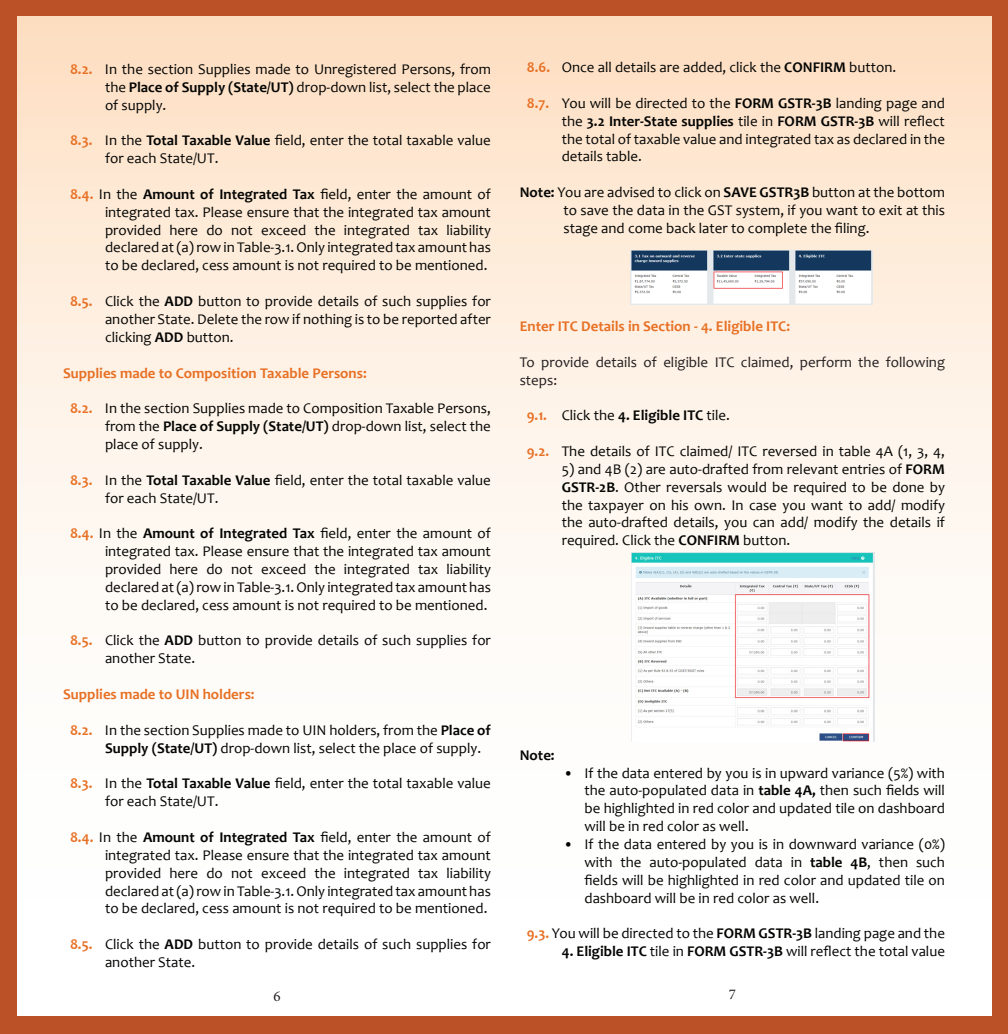
<style>
.page{position:relative;width:1008px;height:1034px;background:#fff}
.page>*{position:absolute;margin:0;border:0;box-sizing:border-box;transform-origin:0 0}
.t1{font:14.88px/17.8px "Candara";color:#040503;text-align:justify}
.t2{font:700 14.88px "Candara";color:#e77024}
.t3{font:14.88px/17.8px "Candara";color:#231f20}
.t4{font:700 14.88px "Candara";color:#040503}
.t5{font:14.88px "Minion Pro";color:#231f20}
.s1{font-weight:700;color:#e77024}
.s2{font-weight:700}
</style>
<div class="page">
<div style="left:0;top:0;width:1007px;height:1032px;background:linear-gradient(to bottom,#fde2c9,#feffff)"></div>
<div style="left:0;top:0;width:1008px;height:15px;background:#bb5227"></div>
<div style="left:0;top:1016px;width:1008px;height:17px;background:#bb5227"></div>
<div style="left:993px;top:0;width:15px;height:1033px;background:#bb5227"></div>
<div style="left:0;top:0;width:16px;height:1033px;background:#bb5227"></div>
<img style="left:630px;top:250px;width:243px;height:54px">
<img style="left:632px;top:552px;width:242px;height:189px">
<p class="t1" style="left:105px;top:60px;width:387px;text-indent:-35px"><span class="s1">8.2.</span> In the section Supplies made to Unregistered Persons, from the <span class="s2">Place of Supply (State/UT)</span> drop-down list, select the place of supply.</p>
<p class="t1" style="left:105px;top:131px;width:387px;text-indent:-35px"><span class="s1">8.3.</span> In the <span class="s2">Total Taxable Value</span> field, enter the total taxable value for each State/UT.</p>
<p class="t1" style="left:105px;top:185px;width:387px;text-indent:-35px"><span class="s1">8.4.</span> In the <span class="s2">Amount of Integrated Tax</span> field, enter the amount of integrated tax. Please ensure that the integrated tax amount provided here do not exceed the integrated tax liability declared at (a) row in Table-3.1. Only integrated tax amount has to be declared, cess amount is not required to be mentioned.</p>
<p class="t1" style="left:105px;top:292px;width:387px;text-indent:-35px"><span class="s1">8.5.</span> Click the <span class="s2">ADD</span> button to provide details of such supplies for another State. Delete the row if nothing is to be reported after clicking <span class="s2">ADD</span> button.</p>
<p class="t2" style="left:63px;top:363px;width:305px">Supplies made to Composition Taxable Persons:</p>
<p class="t1" style="left:105px;top:399px;width:387px;text-indent:-35px"><span class="s1">8.2.</span> In the section Supplies made to Composition Taxable Persons, from the <span class="s2">Place of Supply (State/UT)</span> drop-down list, select the place of supply.</p>
<p class="t1" style="left:105px;top:470px;width:387px;text-indent:-35px"><span class="s1">8.3.</span> In the <span class="s2">Total Taxable Value</span> field, enter the total taxable value for each State/UT.</p>
<p class="t1" style="left:105px;top:524px;width:387px;text-indent:-35px"><span class="s1">8.4.</span> In the <span class="s2">Amount of Integrated Tax</span> field, enter the amount of integrated tax. Please ensure that the integrated tax amount provided here do not exceed the integrated tax liability declared at (a) row in Table-3.1. Only integrated tax amount has to be declared, cess amount is not required to be mentioned.</p>
<p class="t1" style="left:105px;top:631px;width:387px;text-indent:-35px"><span class="s1">8.5.</span> Click the <span class="s2">ADD</span> button to provide details of such supplies for another State.</p>
<p class="t2" style="left:63px;top:684px;width:193px">Supplies made to UIN holders:</p>
<p class="t1" style="left:105px;top:720px;width:387px;text-indent:-35px"><span class="s1">8.2.</span> In the section Supplies made to UIN holders, from the <span class="s2">Place of<br>Supply (State/UT)</span> drop-down list, select the place of supply.</p>
<p class="t1" style="left:105px;top:774px;width:387px;text-indent:-35px"><span class="s1">8.3.</span> In the <span class="s2">Total Taxable Value</span> field, enter the total taxable value for each State/UT.</p>
<p class="t1" style="left:105px;top:827px;width:387px;text-indent:-35px"><span class="s1">8.4.</span> In the <span class="s2">Amount of Integrated Tax</span> field, enter the amount of integrated tax. Please ensure that the integrated tax amount provided here do not exceed the integrated tax liability declared at (a) row in Table-3.1. Only integrated tax amount has to be declared, cess amount is not required to be mentioned.</p>
<p class="t1" style="left:105px;top:935px;width:387px;text-indent:-35px"><span class="s1">8.5.</span> Click the <span class="s2">ADD</span> button to provide details of such supplies for another State.</p>
<p class="t1" style="left:527px;top:58px;width:371px"><span class="s1">8.6.</span> Once all details are added, click the <span class="s2">CONFIRM</span> button.</p>
<p class="t1" style="left:562px;top:94px;width:385px;text-indent:-35px"><span class="s1">8.7.</span> You will be directed to the <span class="s2">FORM GSTR-3B</span> landing page and the <span class="s2">3.2 Inter-State supplies</span> tile in <span class="s2">FORM GSTR-3B</span> will reflect the total of taxable value and integrated tax as declared in the details table.</p>
<p class="t1" style="left:564px;top:183px;width:383px;text-indent:-44px"><span class="s2">Note:</span> You are advised to click on <span class="s2">SAVE GSTR3B</span> button at the bottom to save the data in the GST system, if you want to exit at this stage and come back later to complete the filing.</p>
<p class="t2" style="left:520px;top:317px;width:272px">Enter ITC Details in Section - 4. Eligible ITC:</p>
<p class="t3" style="left:520px;top:352px;width:427px">To provide details of eligible ITC claimed, perform the following steps:</p>
<p class="t1" style="left:527px;top:406px;width:205px"><span class="s1">9.1.</span> Click the <span class="s2">4. Eligible ITC</span> tile.</p>
<p class="t1" style="left:527px;top:442px;width:420px"><span class="s1">9.2.</span> The details of ITC claimed/ ITC reversed in table 4A (1, 3, 4,</p>
<p class="t1" style="left:562px;top:460px;width:385px">5) and 4B (2) are auto-drafted from relevant entries of <span class="s2">FORM GSTR-2B</span>. Other reversals would be required to be done by the taxpayer on his own. In case you want to add/ modify the auto-drafted details, you can add/ modify the details if required. Click the <span class="s2">CONFIRM</span> button.</p>
<p class="t4" style="left:520px;top:745px;width:36px">Note:</p>
<p class="t1" style="left:584px;top:763px;width:362px;text-indent:-21px">• If the data entered by you is in upward variance (5%) with the auto-populated data in <span class="s2">table 4A,</span> then such fields will be highlighted in red color and updated tile on dashboard will be in red color as well.</p>
<p class="t1" style="left:584px;top:834px;width:362px;text-indent:-21px">• If the data entered by you is in downward variance (0%) with the auto-populated data in <span class="s2">table 4B</span>, then such fields will be highlighted in red color and updated tile on dashboard will be in red color as well.</p>
<p class="t1" style="left:527px;top:924px;width:420px"><span class="s1">9.3.</span> You will be directed to the <span class="s2">FORM GSTR-3B</span> landing page and the</p>
<p class="t1" style="left:562px;top:942px;width:385px"><span class="s2">4. Eligible ITC</span> tile in <span class="s2">FORM GSTR-3B</span> will reflect the total value</p>
<p class="t5" style="left:274px;top:986px;width:9px">6</p>
<p class="t5" style="left:729px;top:983px;width:9px">7</p>
</div>
